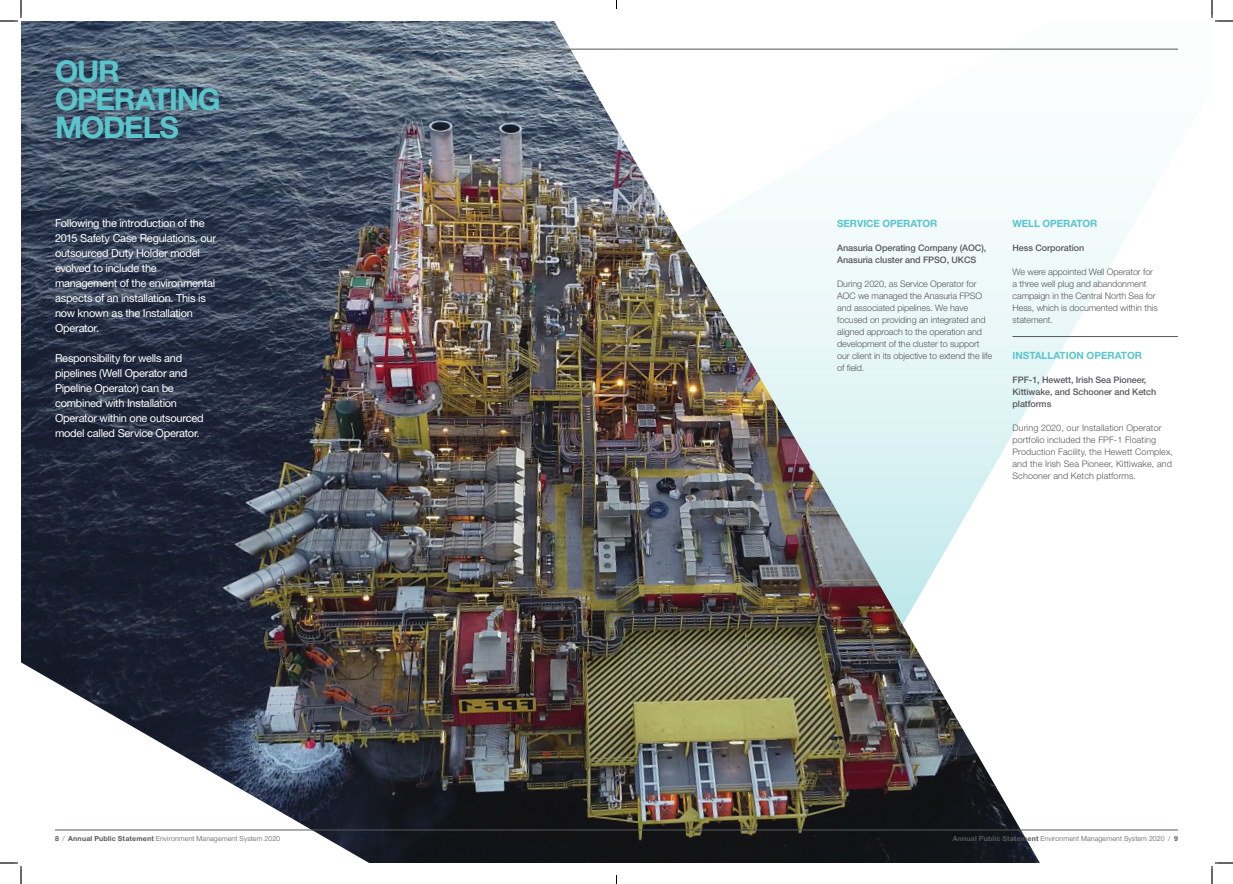
<style>
.page{position:relative;width:1233px;height:884px;background:#fff}
.page>*{position:absolute;margin:0;border:0;box-sizing:border-box;transform-origin:0 0}
._02_Page_Heading_H2{font:700 30px/28px "Helvetica Neue LT Std";letter-spacing:-.04em;color:#5ac6cc}
._01_Intro_L2{font:11px/15px "Helvetica Neue LT Std";letter-spacing:-.025em;color:#fff}
.Sub_Header{font:700 10px "Helvetica Neue LT Std";letter-spacing:-.01em;color:#5ac6cc}
.Sub_Header-2{font:300 9px/12px "Helvetica Neue LT Std";letter-spacing:-.01em;color:#57585a}
.Sub_Header-3{font:300 9px/12px "Helvetica Neue LT Std";letter-spacing:.01em;color:#57585a}
.Sub_Header-4{font:500 9px/12px "Helvetica Neue LT Std";letter-spacing:-.01em;color:#57585a}
.Folio_right{font:300 7px "Helvetica Neue LT Std";letter-spacing:.02em;color:#57585a}
.s1{font-weight:700}
</style>
<div class="page">
<svg style="left:1040px;top:48px;width:138px;height:338px"></svg>
<img style="left:21px;top:21px;width:1019px;height:842px">
<hr style="left:55px;top:49px;width:561px;height:1px;background:#57585a">
<hr style="left:55px;top:830px;width:561px;height:1px;background:#57585a">
<hr style="left:616px;top:830px;width:562px;height:1px;background:#57585a">
<hr style="left:1012px;top:336px;width:166px;height:1px;background:#57585a">
<svg style="left:0;top:0;width:22px;height:22px"></svg>
<svg style="left:0;top:862px;width:22px;height:22px"></svg>
<svg style="left:1211px;top:0;width:22px;height:22px"></svg>
<svg style="left:1211px;top:862px;width:22px;height:22px"></svg>
<p class="_02_Page_Heading_H2" style="left:55px;top:57px;width:167px">OUR<br>OPERATING<br>MODELS</p>
<p class="_01_Intro_L2" style="left:55px;top:216px;width:162px">Following the introduction of the<br>2015 Safety Case Regulations, our outsourced Duty Holder model evolved to include the management of the environmental aspects of an installation. This is now known as the Installation<br>Operator.</p>
<p class="_01_Intro_L2" style="left:55px;top:351px;width:150px">Responsibility for wells and pipelines (Well Operator and<br>Pipeline Operator) can be combined with Installation<br>Operator within one outsourced model called Service Operator.</p>
<p class="Folio_right" style="left:55px;top:834px;width:227px"><span class="s1">8</span> / <span class="s1">Annual Public Statement</span> Environment Management System 2020</p>
<p class="Sub_Header" style="left:837px;top:217px;width:102px">SERVICE OPERATOR</p>
<p class="Sub_Header-4" style="left:837px;top:241px;width:151px">Anasuria Operating Company (AOC),<br>Anasuria cluster and FPSO, UKCS</p>
<p class="Sub_Header-2" style="left:837px;top:277px;width:150px">During 2020, as Service Operator for AOC we managed the Anasuria FPSO and associated pipelines. We have focused on providing an integrated and aligned approach to the operation and development of the cluster to support</p>
<p class="Sub_Header-2" style="left:837px;top:349px;width:156px">our client in its objective to extend the life of field.</p>
<p class="Sub_Header" style="left:1012px;top:217px;width:86px">WELL OPERATOR</p>
<p class="Sub_Header-4" style="left:1012px;top:241px;width:73px">Hess Corporation</p>
<p class="Sub_Header-2" style="left:1012px;top:265px;width:147px">We were appointed Well Operator for a three well plug and abandonment campaign in the Central North Sea for<br>Hess, which is documented within this statement.</p>
<p class="Sub_Header" style="left:1012px;top:349px;width:131px">INSTALLATION OPERATOR</p>
<p class="Sub_Header-4" style="left:1012px;top:373px;width:145px">FPF-1, Hewett, Irish Sea Pioneer,<br>Kittiwake, and Schooner and Ketch platforms</p>
<p class="Sub_Header-3" style="left:1012px;top:421px;width:162px">During 2020, our Installation Operator portfolio included the FPF-1 Floating Production Facility, the Hewett Complex, and the Irish Sea Pioneer, Kittiwake, and Schooner and Ketch platforms.</p>
<p class="Folio_right" style="left:952px;top:834px;width:227px"><span class="s1">Annual Public Statement</span> Environment Management System 2020 / <span class="s1">9</span></p>
</div>
